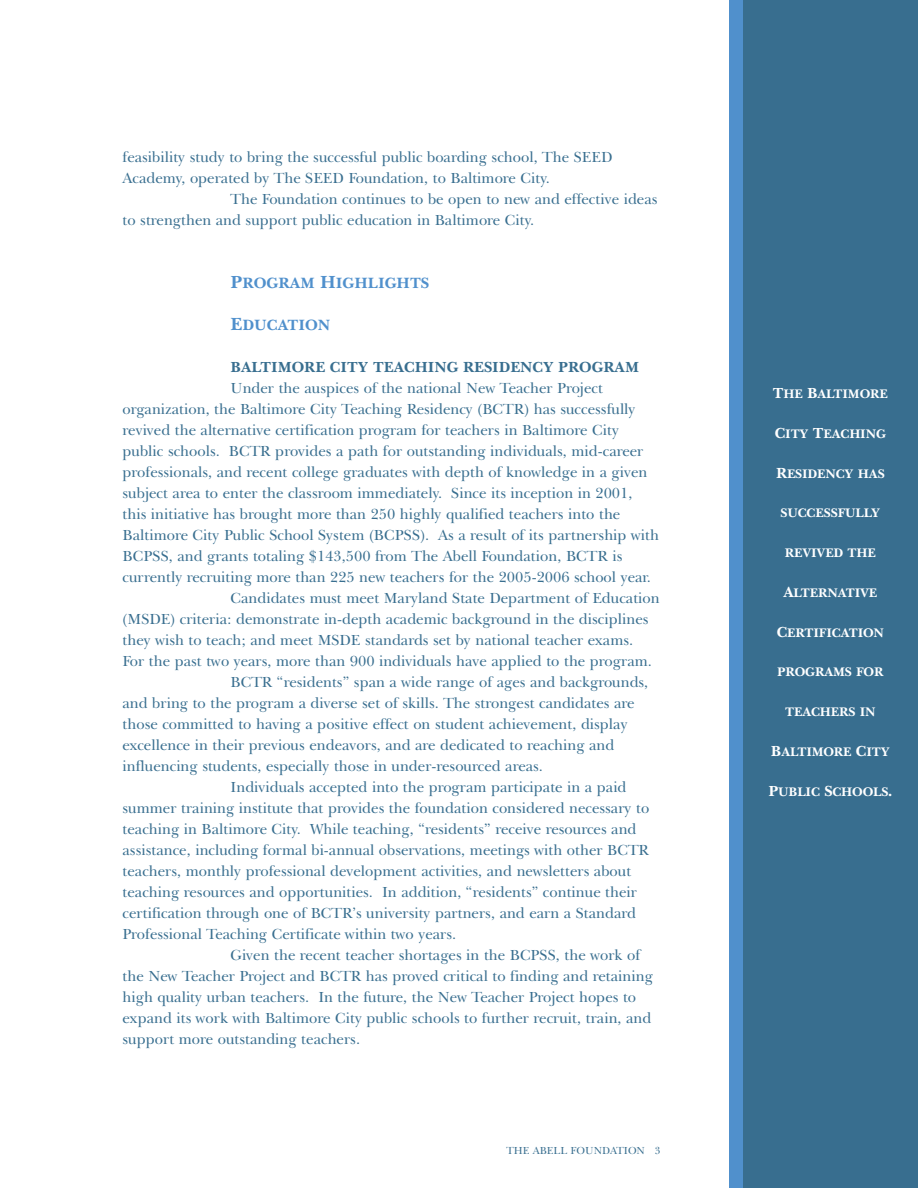
<style>
.page{position:relative;width:918px;height:1188px;background:#fff}
.page>*{position:absolute;margin:0;border:0;box-sizing:border-box;transform-origin:0 0}
.t1{font:700 15.3px "New Baskerville IT Cby BT";color:#5090cc}
.t2{font:15px "New Baskerville IT Cby BT";color:#386e8f}
.t3{font:700 15px "New Baskerville IT Cby BT";color:#386e8f}
.t4{font:700 12.75px "New Baskerville IT Cby BT";letter-spacing:-.015em;color:#fff}
.t5{font:10.5px "New Baskerville IT Cby BT";color:#386e8f}
.s1{font-size:18px}
.s2{font-size:15px}
</style>
<div class="page">
<div style="left:743px;top:0;width:175px;height:1188px;background:#386e8f"></div>
<div style="left:729px;top:0;width:14px;height:1188px;background:#5090cc"></div>
<p class="t2" style="left:123px;top:152px;width:491px">feasibility study to bring the successful public boarding school, The SEED</p>
<p class="t2" style="left:123px;top:173px;width:429px">Academy, operated by The SEED Foundation, to Baltimore City.</p>
<p class="t2" style="left:231px;top:194px;width:428px">The Foundation continues to be open to new and effective ideas</p>
<p class="t2" style="left:123px;top:215px;width:413px">to strengthen and support public education in Baltimore City.</p>
<p class="t1" style="left:231px;top:278px;width:200px"><span class="s1">P</span>ROGRAM <span class="s1">H</span>IGHLIGHTS</p>
<p class="t1" style="left:231px;top:320px;width:101px"><span class="s1">E</span>DUCATION</p>
<p class="t3" style="left:231px;top:362px;width:410px">BALTIMORE CITY TEACHING RESIDENCY PROGRAM</p>
<p class="t2" style="left:231px;top:383px;width:374px">Under the auspices of the national New Teacher Project</p>
<p class="t2" style="left:123px;top:404px;width:515px">organization, the Baltimore City Teaching Residency (BCTR) has successfully</p>
<p class="t2" style="left:123px;top:425px;width:498px">revived the alternative certification program for teachers in Baltimore City</p>
<p class="t2" style="left:123px;top:446px;width:522px">public schools. BCTR provides a path for outstanding individuals, mid-career</p>
<p class="t2" style="left:123px;top:467px;width:526px">professionals, and recent college graduates with depth of knowledge in a given</p>
<p class="t2" style="left:123px;top:488px;width:512px">subject area to enter the classroom immediately. Since its inception in 2001,</p>
<p class="t2" style="left:123px;top:509px;width:499px">this initiative has brought more than 250 highly qualified teachers into the</p>
<p class="t2" style="left:123px;top:530px;width:538px">Baltimore City Public School System (BCPSS). As a result of its partnership with</p>
<p class="t2" style="left:123px;top:551px;width:501px">BCPSS, and grants totaling $143,500 from The Abell Foundation, BCTR is</p>
<p class="t2" style="left:123px;top:572px;width:530px">currently recruiting more than 225 new teachers for the 2005-2006 school year.</p>
<p class="t2" style="left:231px;top:593px;width:431px">Candidates must meet Maryland State Department of Education</p>
<p class="t2" style="left:123px;top:614px;width:527px">(MSDE) criteria: demonstrate in-depth academic background in the disciplines</p>
<p class="t2" style="left:123px;top:635px;width:512px">they wish to teach; and meet MSDE standards set by national teacher exams.</p>
<p class="t2" style="left:123px;top:656px;width:531px">For the past two years, more than 900 individuals have applied to the program.</p>
<p class="t2" style="left:231px;top:677px;width:419px">BCTR “residents” span a wide range of ages and backgrounds,</p>
<p class="t2" style="left:123px;top:698px;width:514px">and bring to the program a diverse set of skills. The strongest candidates are</p>
<p class="t2" style="left:123px;top:719px;width:507px">those committed to having a positive effect on student achievement, display</p>
<p class="t2" style="left:123px;top:740px;width:493px">excellence in their previous endeavors, and are dedicated to reaching and</p>
<p class="t2" style="left:123px;top:761px;width:422px">influencing students, especially those in under-resourced areas.</p>
<p class="t2" style="left:231px;top:782px;width:397px">Individuals accepted into the program participate in a paid</p>
<p class="t2" style="left:123px;top:803px;width:528px">summer training institute that provides the foundation considered necessary to</p>
<p class="t2" style="left:123px;top:824px;width:515px">teaching in Baltimore City. While teaching, “residents” receive resources and</p>
<p class="t2" style="left:123px;top:845px;width:528px">assistance, including formal bi-annual observations, meetings with other BCTR</p>
<p class="t2" style="left:123px;top:866px;width:510px">teachers, monthly professional development activities, and newsletters about</p>
<p class="t2" style="left:123px;top:887px;width:516px">teaching resources and opportunities. In addition, “residents” continue their</p>
<p class="t2" style="left:123px;top:908px;width:515px">certification through one of BCTR’s university partners, and earn a Standard</p>
<p class="t2" style="left:123px;top:929px;width:335px">Professional Teaching Certificate within two years.</p>
<p class="t2" style="left:231px;top:950px;width:411px">Given the recent teacher shortages in the BCPSS, the work of</p>
<p class="t2" style="left:123px;top:971px;width:532px">the New Teacher Project and BCTR has proved critical to finding and retaining</p>
<p class="t2" style="left:123px;top:992px;width:515px">high quality urban teachers. In the future, the New Teacher Project hopes to</p>
<p class="t2" style="left:123px;top:1013px;width:530px">expand its work with Baltimore City public schools to further recruit, train, and</p>
<p class="t2" style="left:123px;top:1034px;width:239px">support more outstanding teachers.</p>
<p class="t5" style="left:507px;top:1147px;width:155px">THE ABELL FOUNDATION 3</p>
<p class="t4" style="left:773px;top:389px;width:116px"><span class="s2">T</span>HE <span class="s2">B</span>ALTIMORE</p>
<p class="t4" style="left:775px;top:429px;width:113px"><span class="s2">C</span>ITY <span class="s2">T</span>EACHING</p>
<p class="t4" style="left:776px;top:469px;width:110px"><span class="s2">R</span>ESIDENCY HAS</p>
<p class="t4" style="left:781px;top:508px;width:101px">SUCCESSFULLY</p>
<p class="t4" style="left:785px;top:548px;width:93px">REVIVED THE</p>
<p class="t4" style="left:783px;top:588px;width:95px"><span class="s2">A</span>LTERNATIVE</p>
<p class="t4" style="left:777px;top:628px;width:109px"><span class="s2">C</span>ERTIFICATION</p>
<p class="t4" style="left:777px;top:667px;width:108px">PROGRAMS FOR</p>
<p class="t4" style="left:785px;top:707px;width:92px">TEACHERS IN</p>
<p class="t4" style="left:771px;top:747px;width:120px"><span class="s2">B</span>ALTIMORE <span class="s2">C</span>ITY</p>
<p class="t4" style="left:768px;top:787px;width:126px"><span class="s2">P</span>UBLIC <span class="s2">S</span>CHOOLS<span class="s2">.</span></p>
</div>
